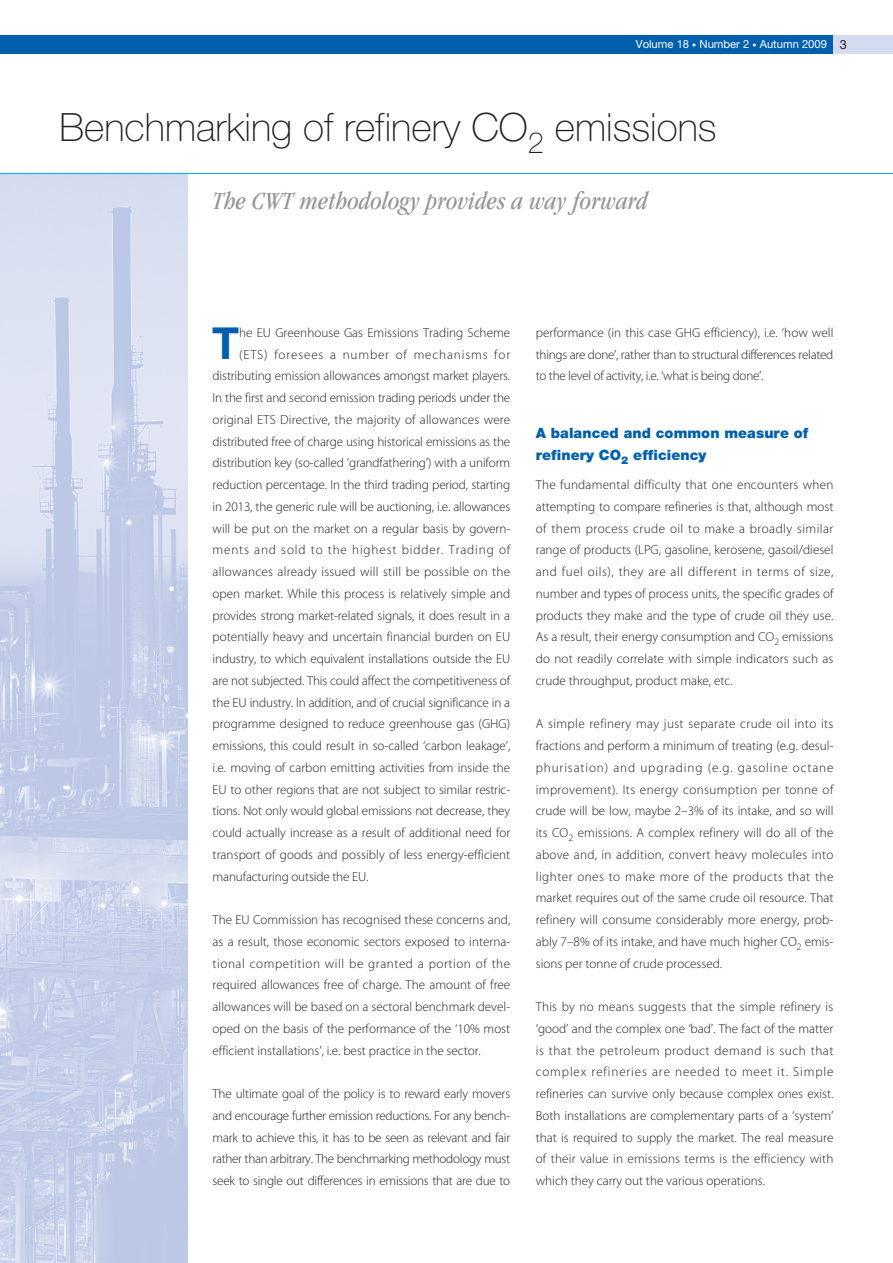
<style>
.page{position:relative;width:893px;height:1263px;background:#fff}
.page>*{position:absolute;margin:0;border:0;box-sizing:border-box;transform-origin:0 0}
.t1{font:700 44.25px "Helvetica Neue";color:#0060ae}
.t2{font:100 39px "Helvetica Neue";color:#231f20}
.t3{font:italic condensed 25.5px "Garamond";letter-spacing:.01em;color:#939598}
.t4{font:900 14.25px/21.8px "Helvetica Neue";letter-spacing:.005em;color:#0060ae}
.t5{font:300 13.2px/21.8px "Myriad Pro";letter-spacing:-.005em;color:#231f20;text-align:justify}
.t6{font:300 13.2px "Myriad Pro";letter-spacing:.065em;color:#231f20}
.t7{font:300 13.2px "Myriad Pro";letter-spacing:.02em;color:#231f20}
.t8{font:11.25px "Helvetica Neue";color:#fff}
.s1{font-size:8.25px}
.s2{font-size:12.75px;color:#231f20}
</style>
<div class="page">
<img style="left:0;top:174px;width:187px;height:1089px">
<hr style="left:0;top:173px;width:893px;height:1px;background:#00adef">
<div style="left:0;top:35px;width:833px;height:19px;background:#0060ae"></div>
<div style="left:833px;top:35px;width:60px;height:19px;background:#d4daef"></div>
<p class="t8" style="left:636px;top:40px;width:213px">Volume 18 <span class="s1">•</span> Number 2 <span class="s1">•</span> Autumn 2009 <span class="s2">3</span></p>
<h2 class="t2" style="left:60px;top:113px;width:659px">Benchmarking of refinery CO<sub>2</sub> emissions</h2>
<h3 class="t3" style="left:213px;top:191px;width:436px">The CWT methodology provides a way forward</h3>
<h1 class="t1" style="left:212px;top:327px;width:29px">T</h1>
<p class="t5" style="left:239px;top:322px;width:273px">he EU Greenhouse Gas Emissions Trading Scheme</p>
<p class="t6" style="left:239px;top:349px;width:273px">(ETS) foresees a number of mechanisms for</p>
<p class="t5" style="left:213px;top:366px;width:299px">distributing emission allowances amongst market players.</p>
<p class="t5" style="left:213px;top:388px;width:299px">In the first and second emission trading periods under the</p>
<p class="t5" style="left:213px;top:409px;width:299px">original ETS Directive, the majority of allowances were</p>
<p class="t5" style="left:213px;top:431px;width:299px">distributed free of charge using historical emissions as the</p>
<p class="t5" style="left:213px;top:453px;width:299px">distribution key (so-called ‘grandfathering’) with a uniform</p>
<p class="t5" style="left:213px;top:475px;width:299px">reduction percentage. In the third trading period, starting</p>
<p class="t5" style="left:213px;top:496px;width:299px">in 2013, the generic rule will be auctioning, i.e. allowances</p>
<p class="t5" style="left:213px;top:518px;width:299px">will be put on the market on a regular basis by govern-</p>
<p class="t6" style="left:213px;top:545px;width:299px">ments and sold to the highest bidder. Trading of</p>
<p class="t7" style="left:213px;top:567px;width:299px">allowances already issued will still be possible on the</p>
<p class="t5" style="left:213px;top:583px;width:299px">open market. While this process is relatively simple and</p>
<p class="t5" style="left:213px;top:605px;width:299px">provides strong market-related signals, it does result in a</p>
<p class="t5" style="left:213px;top:627px;width:299px">potentially heavy and uncertain financial burden on EU</p>
<p class="t5" style="left:213px;top:649px;width:299px">industry, to which equivalent installations outside the EU</p>
<p class="t5" style="left:213px;top:670px;width:299px">are not subjected. This could affect the competitiveness of</p>
<p class="t5" style="left:213px;top:692px;width:299px">the EU industry. In addition, and of crucial significance in a</p>
<p class="t5" style="left:213px;top:714px;width:299px">programme designed to reduce greenhouse gas (GHG)</p>
<p class="t5" style="left:213px;top:736px;width:299px">emissions, this could result in so-called ‘carbon leakage’,</p>
<p class="t5" style="left:213px;top:757px;width:299px">i.e. moving of carbon emitting activities from inside the</p>
<p class="t5" style="left:213px;top:779px;width:299px">EU to other regions that are not subject to similar restric-</p>
<p class="t5" style="left:213px;top:801px;width:299px">tions. Not only would global emissions not decrease, they</p>
<p class="t5" style="left:213px;top:823px;width:299px">could actually increase as a result of additional need for</p>
<p class="t5" style="left:213px;top:844px;width:299px">transport of goods and possibly of less energy-efficient</p>
<p class="t5" style="left:213px;top:866px;width:157px">manufacturing outside the EU.</p>
<p class="t5" style="left:213px;top:910px;width:299px">The EU Commission has recognised these concerns and, as a result, those economic sectors exposed to interna&shy;tional competition will be granted a portion of the required allowances free of charge. The amount of free allowances will be based on a sectoral benchmark devel&shy;oped on the basis of the performance of the ‘10% most efficient installations’, i.e. best practice in the sector.</p>
<p class="t5" style="left:213px;top:1084px;width:299px">The ultimate goal of the policy is to reward early movers and encourage further emission reductions. For any bench&shy;mark to achieve this, it has to be seen as relevant and fair rather than arbitrary. The benchmarking methodology must seek to single out differences in emissions that are due to</p>
<p class="t5" style="left:536px;top:322px;width:299px">performance (in this case GHG efficiency), i.e. ‘how well things are done’, rather than to structural differences related to the level of activity, i.e. ‘what is being done’.</p>
<p class="t4" style="left:536px;top:423px;width:274px">A balanced and common measure of refinery CO<sub>2</sub> efficiency</p>
<p class="t5" style="left:536px;top:475px;width:299px">The fundamental difficulty that one encounters when attempting to compare refineries is that, although most of them process crude oil to make a broadly similar range of products (LPG, gasoline, kerosene, gasoil/diesel and fuel oils), they are all different in terms of size, number and types of process units, the specific grades of products they make and the type of crude oil they use.<br>As a result, their energy consumption and CO<sub>2</sub> emissions do not readily correlate with simple indicators such as crude throughput, product make, etc.</p>
<p class="t5" style="left:536px;top:714px;width:299px">A simple refinery may just separate crude oil into its fractions and perform a minimum of treating (e.g. desul&shy;phurisation) and upgrading (e.g. gasoline octane improvement). Its energy consumption per tonne of crude will be low, maybe 2–3% of its intake, and so will its CO<sub>2</sub> emissions. A complex refinery will do all of the above and, in addition, convert heavy molecules into lighter ones to make more of the products that the market requires out of the same crude oil resource. That refinery will consume considerably more energy, prob&shy;ably 7–8% of its intake, and have much higher CO<sub>2</sub> emis&shy;sions per tonne of crude processed.</p>
<p class="t5" style="left:536px;top:997px;width:299px">This by no means suggests that the simple refinery is ‘good’ and the complex one ‘bad’. The fact of the matter is that the petroleum product demand is such that complex refineries are needed to meet it. Simple refineries can survive only because complex ones exist.<br>Both installations are complementary parts of a ‘system’ that is required to supply the market. The real measure of their value in emissions terms is the efficiency with which they carry out the various operations.</p>
</div>
